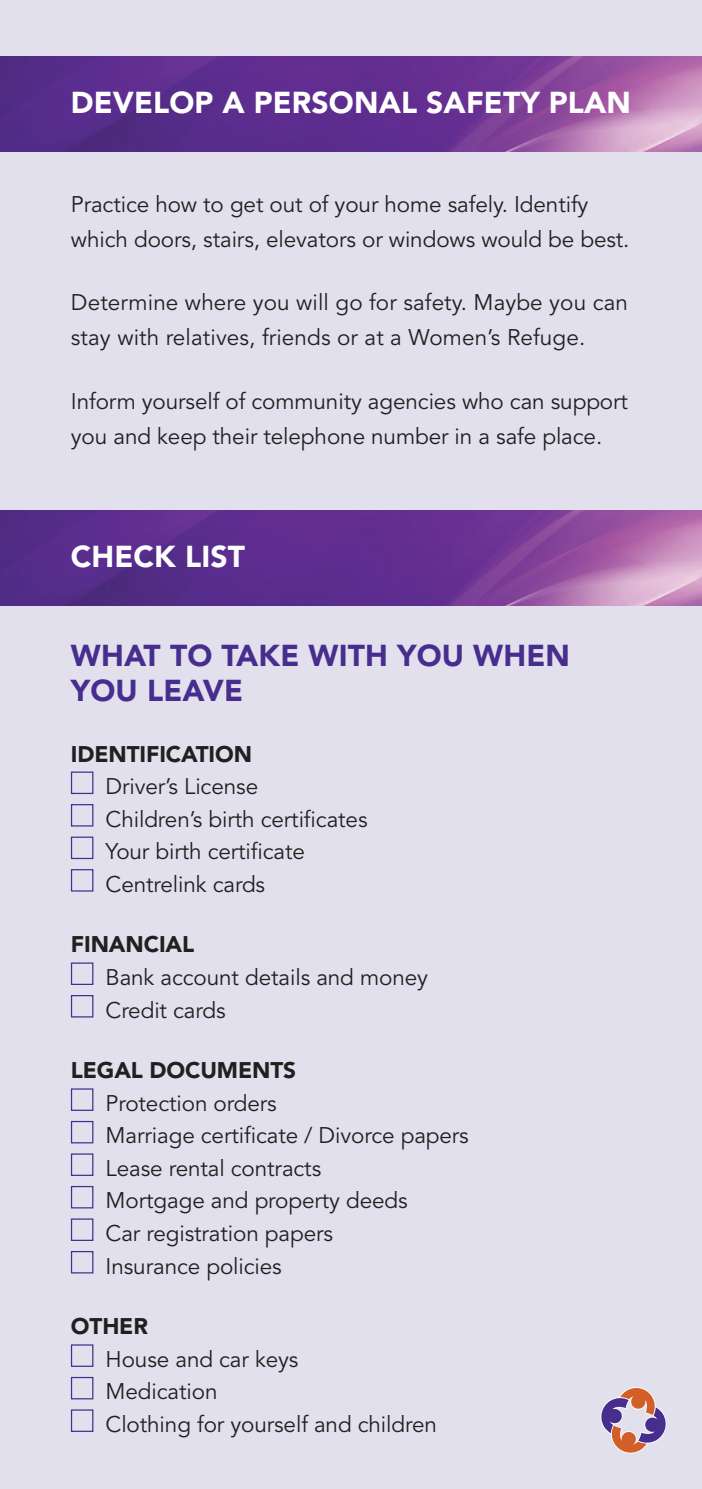
<style>
.page{position:relative;width:702px;height:1489px;background:#fff}
.page>*{position:absolute;margin:0;border:0;box-sizing:border-box;transform-origin:0 0}
.t1{font:900 30px "Avenir LT";letter-spacing:.005em;color:#fff}
.t2{font:900 30px/35px "Avenir LT";letter-spacing:.005em;color:#472e8e}
.t3{font:22.5px/32.5px "Avenir LT";letter-spacing:-.005em;color:#231f20}
.t4{font:900 22.5px "Avenir LT";letter-spacing:-.005em;color:#231f20}
</style>
<div class="page">
<div style="left:0;top:0;width:702px;height:1488px;background:#e3e0ee"></div>
<img style="left:0;top:57px;width:702px;height:95px">
<img style="left:0;top:510px;width:702px;height:95px">
<div style="left:71px;top:771px;width:22px;height:23px;border:1px solid #472e8e"></div>
<div style="left:71px;top:804px;width:22px;height:22px;border:1px solid #472e8e"></div>
<div style="left:71px;top:836px;width:22px;height:23px;border:1px solid #472e8e"></div>
<div style="left:71px;top:869px;width:22px;height:22px;border:1px solid #472e8e"></div>
<div style="left:71px;top:962px;width:22px;height:22px;border:1px solid #472e8e"></div>
<div style="left:71px;top:994px;width:22px;height:23px;border:1px solid #472e8e"></div>
<div style="left:71px;top:1088px;width:22px;height:22px;border:1px solid #472e8e"></div>
<div style="left:71px;top:1120px;width:22px;height:23px;border:1px solid #472e8e"></div>
<div style="left:71px;top:1153px;width:22px;height:22px;border:1px solid #472e8e"></div>
<div style="left:71px;top:1185px;width:22px;height:23px;border:1px solid #472e8e"></div>
<div style="left:71px;top:1218px;width:22px;height:22px;border:1px solid #472e8e"></div>
<div style="left:71px;top:1250px;width:22px;height:23px;border:1px solid #472e8e"></div>
<div style="left:71px;top:1344px;width:22px;height:22px;border:1px solid #472e8e"></div>
<div style="left:71px;top:1376px;width:22px;height:23px;border:1px solid #472e8e"></div>
<div style="left:71px;top:1409px;width:22px;height:22px;border:1px solid #472e8e"></div>
<svg style="left:600px;top:1387px;width:66px;height:66px"></svg>
<h1 class="t1" style="left:71px;top:85px;width:561px">DEVELOP A PERSONAL SAFETY PLAN</h1>
<p class="t3" style="left:71px;top:187px;width:560px;line-height:35px">Practice how to get out of your home safely. Identify which doors, stairs, elevators or windows would be best.</p>
<p class="t3" style="left:71px;top:285px;width:558px;line-height:35px">Determine where you will go for safety. Maybe you can stay with relatives, friends or at a Women’s Refuge.</p>
<p class="t3" style="left:71px;top:384px;width:558px;line-height:35px">Inform yourself of community agencies who can support you and keep their telephone number in a safe place.</p>
<h1 class="t1" style="left:71px;top:538px;width:176px">CHECK LIST</h1>
<h1 class="t2" style="left:71px;top:637px;width:500px">WHAT TO TAKE WITH YOU WHEN<br>YOU LEAVE</h1>
<p class="t4" style="left:71px;top:740px;width:183px">IDENTIFICATION</p>
<p class="t3" style="left:106px;top:770px;width:263px">Driver’s License<br>Children’s birth certificates<br>Your birth certificate<br>Centrelink cards</p>
<p class="t4" style="left:71px;top:931px;width:125px">FINANCIAL</p>
<p class="t3" style="left:106px;top:961px;width:324px">Bank account details and money<br>Credit cards</p>
<p class="t4" style="left:71px;top:1056px;width:227px">LEGAL DOCUMENTS</p>
<p class="t3" style="left:106px;top:1087px;width:365px">Protection orders<br>Marriage certificate / Divorce papers<br>Lease rental contracts<br>Mortgage and property deeds<br>Car registration papers<br>Insurance policies</p>
<p class="t4" style="left:71px;top:1312px;width:79px">OTHER</p>
<p class="t3" style="left:106px;top:1343px;width:333px">House and car keys<br>Medication<br>Clothing for yourself and children</p>
</div>
